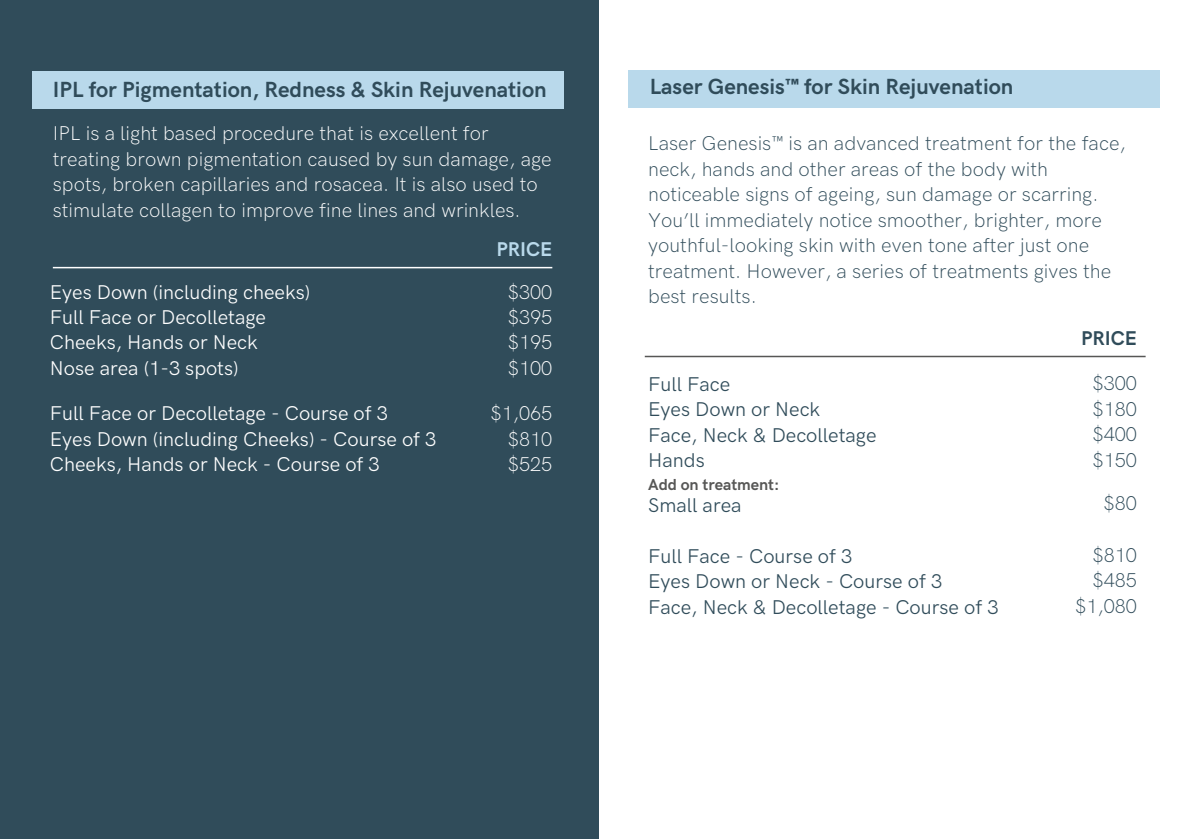
<style>
.page{position:relative;width:1191px;height:839px;background:#fff}
.page>*{position:absolute;margin:0;border:0;box-sizing:border-box;transform-origin:0 0}
.t1{font:700 22px "HK Grotesk Pro";color:#304c5a}
.t2{font:300 20px/25.6px "HK Grotesk Pro";color:#304c5a}
.t3{font:300 20px/25.6px "HK Grotesk Pro";color:#fff}
.t4{font:20px "HK Grotesk Pro";color:#fff}
.t5{font:20px "HK Grotesk Pro";color:#304c5a}
.t6{font:700 20px "HK Grotesk Pro";color:#b9d9eb}
.t7{font:700 20px "HK Grotesk Pro";color:#304c5a}
.t8{font:700 16px "HK Grotesk Pro";color:#575756}
</style>
<div class="page">
<div style="left:0;top:0;width:599px;height:838px;background:#304c5a"></div>
<div style="left:32px;top:71px;width:532px;height:37px;background:#b9d9eb"></div>
<hr style="left:53px;top:267px;width:499px;height:1px;background:#fff">
<hr style="left:645px;top:356px;width:501px;height:1px;background:#575756">
<div style="left:628px;top:70px;width:531px;height:38px;background:#b9d9eb"></div>
<h2 class="t1" style="left:53px;top:77px;width:495px">IPL for Pigmentation, Redness &amp; Skin Rejuvenation</h2>
<p class="t3" style="left:53px;top:121px;width:500px">IPL is a light based procedure that is excellent for treating brown pigmentation caused by sun damage, age spots, broken capillaries and rosacea. It is also used to stimulate collagen to improve fine lines and wrinkles.</p>
<h1 class="t4" style="left:50px;top:281px;width:262px">Eyes Down (including cheeks)</h1>
<p class="t4" style="left:50px;top:306px;width:218px">Full Face or Decolletage</p>
<p class="t4" style="left:50px;top:331px;width:209px">Cheeks, Hands or Neck</p>
<p class="t4" style="left:50px;top:357px;width:190px">Nose area (1-3 spots)</p>
<p class="t4" style="left:50px;top:402px;width:340px">Full Face or Decolletage - Course of 3</p>
<p class="t4" style="left:50px;top:427px;width:388px">Eyes Down (including Cheeks) - Course of 3</p>
<p class="t4" style="left:50px;top:453px;width:331px">Cheeks, Hands or Neck - Course of 3</p>
<p class="t6" style="left:496px;top:238px;width:57px">PRICE</p>
<p class="t3" style="left:508px;top:280px;width:46px">$300</p>
<p class="t3" style="left:508px;top:305px;width:46px">$395</p>
<p class="t3" style="left:508px;top:330px;width:46px">$195</p>
<p class="t3" style="left:508px;top:356px;width:46px">$100</p>
<p class="t3" style="left:490px;top:401px;width:63px">$1,065</p>
<p class="t3" style="left:508px;top:426px;width:46px">$810</p>
<p class="t3" style="left:508px;top:452px;width:46px">$525</p>
<h2 class="t1" style="left:650px;top:74px;width:365px">Laser Genesis™ for Skin Rejuvenation</h2>
<p class="t2" style="left:648px;top:131px;width:479px">Laser Genesis™ is an advanced treatment for the face, neck, hands and other areas of the body with noticeable signs of ageing, sun damage or scarring.<br>You’ll immediately notice smoother, brighter, more youthful-looking skin with even tone after just one treatment. However, a series of treatments gives the best results.</p>
<h1 class="t5" style="left:648px;top:373px;width:84px">Full Face</h1>
<p class="t5" style="left:648px;top:398px;width:174px">Eyes Down or Neck</p>
<p class="t5" style="left:648px;top:423px;width:230px">Face, Neck &amp; Decolletage</p>
<p class="t5" style="left:648px;top:449px;width:58px">Hands</p>
<p class="t8" style="left:648px;top:475px;width:133px">Add on treatment:</p>
<p class="t5" style="left:648px;top:494px;width:95px">Small area</p>
<p class="t5" style="left:648px;top:545px;width:206px">Full Face - Course of 3</p>
<p class="t5" style="left:648px;top:570px;width:296px">Eyes Down or Neck - Course of 3</p>
<p class="t5" style="left:648px;top:595px;width:352px">Face, Neck &amp; Decolletage - Course of 3</p>
<p class="t7" style="left:1081px;top:327px;width:57px">PRICE</p>
<p class="t2" style="left:1093px;top:371px;width:46px">$300</p>
<p class="t2" style="left:1093px;top:397px;width:46px">$180</p>
<p class="t2" style="left:1093px;top:422px;width:46px">$400</p>
<p class="t2" style="left:1093px;top:448px;width:46px">$150</p>
<p class="t2" style="left:1104px;top:491px;width:35px">$80</p>
<p class="t2" style="left:1093px;top:542px;width:46px">$810</p>
<p class="t2" style="left:1093px;top:568px;width:46px">$485</p>
<p class="t2" style="left:1075px;top:594px;width:63px">$1,080</p>
</div>
